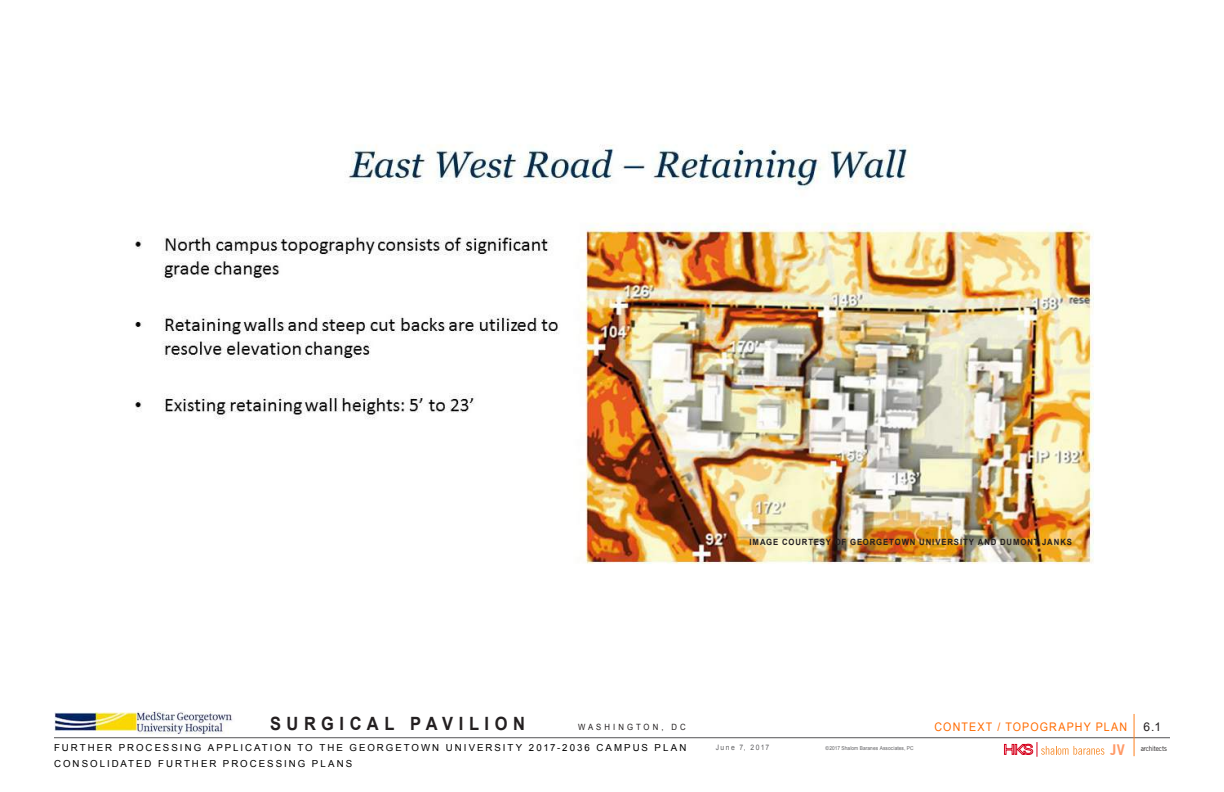
<style>
.page{position:relative;width:1224px;height:792px;background:#fff}
.page>*{position:absolute;margin:0;border:0;box-sizing:border-box;transform-origin:0 0}
.Master_01_-_Project{font:700 18.3px "Arial";letter-spacing:.34em;color:#231f20;scale:.9 1}
.Master_07_-_Page_Num{font:12px "Arial";color:#231f20}
.t1{font:11.8px "Arial";letter-spacing:.11em;color:#ff6b00;scale:.9 1}
.Master_04_-_Date{font:9.7px "Arial";letter-spacing:.21em;color:#000}
.t2{font:700 8.6px "Arial";letter-spacing:.115em;color:#231f20;scale:.9 1}
.Master_02_-_Project{font:8.6px "Arial";letter-spacing:.395em;color:#231f20;scale:.9 1}
.Master_04_-_Date-2{font:7.5px "Arial";letter-spacing:.215em;color:#616164;scale:.9 1}
.Master_09_-_Firm_Sma{font:7.1px "Trade Gothic";letter-spacing:-.02em;color:#231f20;scale:.9 1}
.Master_05_-_Date___c{font:5.4px "Arial";letter-spacing:.02em;color:#606063;scale:.9 1}
.s1{font-family:"Trade Gothic Bold Two";font-size:14.6px;color:#f96}
</style>
<div class="page">
<img style="left:135px;top:144px;width:958px;height:420px">
<hr style="left:54px;top:737px;width:1116px;height:1px;background:#606063">
<hr style="left:1134px;top:714px;width:1px;height:42px;background:#fe7f1d">
<img style="left:138px;top:712px;width:95px;height:23px">
<img style="left:54px;top:712px;width:92px;height:19px">
<svg style="left:1004px;top:742px;width:100px;height:15px"></svg>
<p class="t2" style="left:749px;top:536px;width:360px">IMAGE COURTESY OF GEORGETOWN UNIVERSITY AND DUMONT JANKS</p>
<p class="Master_01_-_Project" style="left:270px;top:711px;width:285px">SURGICAL PAVILION</p>
<p class="Master_02_-_Project" style="left:578px;top:721px;width:121px">WASHINGTON, DC</p>
<p class="t1" style="left:935px;top:719px;width:216px">CONTEXT / TOPOGRAPHY PLAN</p>
<p class="Master_07_-_Page_Num" style="left:1143px;top:719px;width:19px">6.1</p>
<p class="Master_04_-_Date" style="left:54px;top:741px;width:634px">FURTHER PROCESSING APPLICATION TO THE GEORGETOWN UNIVERSITY 2017-2036 CAMPUS PLAN</p>
<p class="Master_09_-_Firm_Sma" style="left:1110px;top:745px;width:64px"><span class="s1">JV</span> architects</p>
<p class="Master_04_-_Date-2" style="left:716px;top:743px;width:61px">June 7, 2017</p>
<p class="Master_05_-_Date___c" style="left:826px;top:744px;width:99px">©2017 Shalom Baranes Associates, PC</p>
<p class="Master_04_-_Date" style="left:54px;top:757px;width:300px">CONSOLIDATED FURTHER PROCESSING PLANS</p>
</div>
